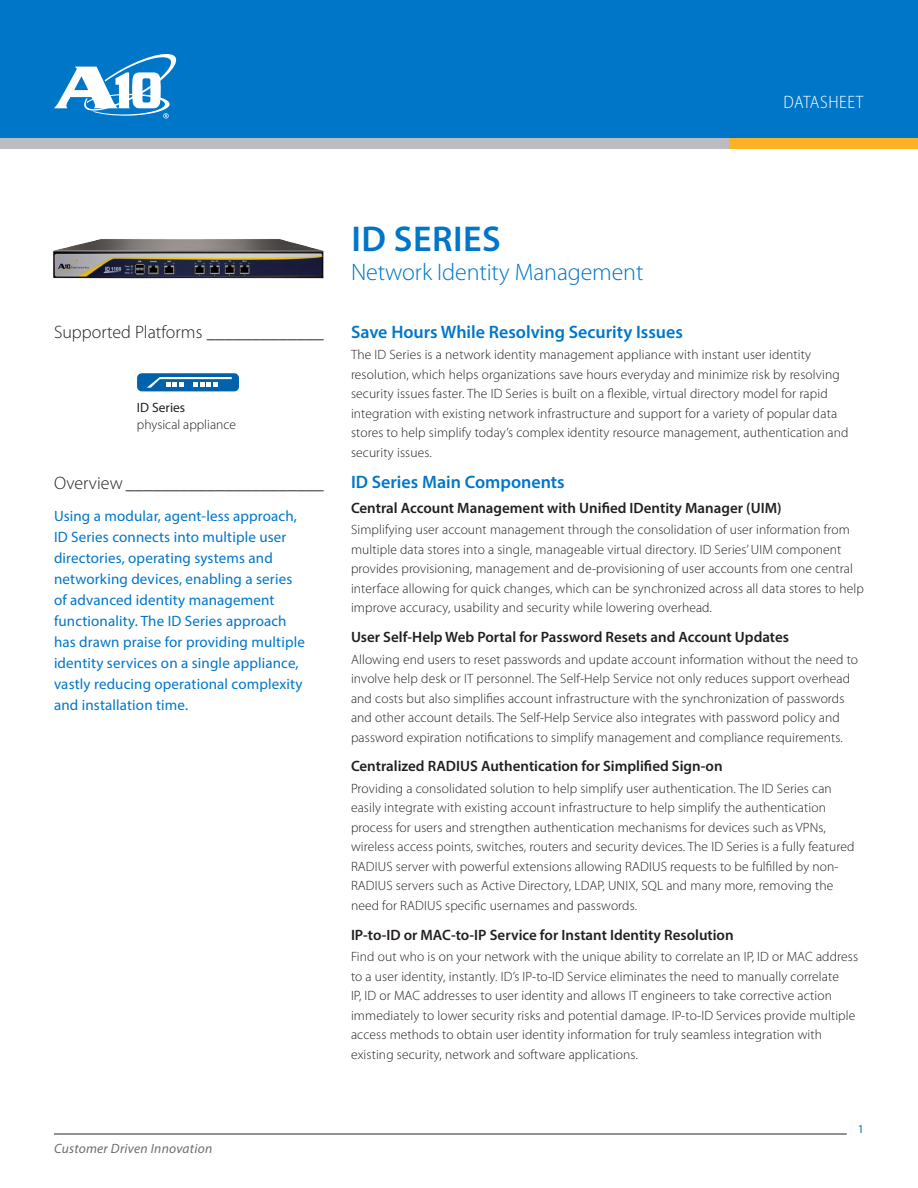
<style>
.page{position:relative;width:918px;height:1188px;background:#fff}
.page>*{position:absolute;margin:0;border:0;box-sizing:border-box;transform-origin:0 0}
.Datasheet_Title{font:600 36px "Myriad Pro";letter-spacing:.015em;color:#0076c8}
.Datasheet_subtitle{font:300 24px "Myriad Pro";letter-spacing:-.005em;color:#0076c8}
.Sidebar_heads{font:300 18px "Myriad Pro";color:#231f20}
.L1_Head{font:600 18px "Myriad Pro";color:#0076c8}
.t1{font:300 semi-condensed 18px "Myriad Pro";letter-spacing:.03em;color:#fff}
.Overview_text{font:15px/21px "Myriad Pro";letter-spacing:.01em;color:#0076c8}
.L2_Head{font:600 15px "Myriad Pro";color:#231f20}
.body_text{font:300 13.5px/19.5px "Myriad Pro";letter-spacing:.01em;color:#231f20}
.t2{font:italic 13.5px "Myriad Pro";letter-spacing:.02em;color:#6c6d70}
.t3{font:12px "Myriad Pro";color:#0076c8}
.s1{font-weight:400}
</style>
<div class="page">
<div style="left:0;top:0;width:918px;height:143px;background:#0076c8"></div>
<svg style="left:54px;top:54px;width:123px;height:64px"></svg>
<hr style="left:54px;top:1133px;width:793px;height:2px;background:#6c6d70">
<div style="left:0;top:138px;width:918px;height:10px;background:#bcbdc0"></div>
<div style="left:729px;top:138px;width:189px;height:10px;background:#feb127"></div>
<svg style="left:135px;top:371px;width:106px;height:22px"></svg>
<div style="left:137px;top:373px;width:102px;height:18px;background:#0161ab;border-radius:5px"></div>
<svg style="left:147px;top:377px;width:85px;height:11px"></svg>
<img style="left:53px;top:239px;width:271px;height:40px">
<h3 class="t1" style="left:783px;top:92px;width:82px">DATASHEET</h3>
<p class="Sidebar_heads" style="left:54px;top:322px;width:271px">Supported Platforms _____________</p>
<p class="body_text" style="left:137px;top:400px;width:100px;line-height:16.2px"><span class="s1">ID Series<br></span>physical appliance</p>
<p class="Sidebar_heads" style="left:54px;top:473px;width:271px">Overview ______________________</p>
<p class="Overview_text" style="left:54px;top:505px;width:252px">Using a modular, agent-less approach, ID Series connects into multiple user directories, operating systems and networking devices, enabling a series of advanced identity management functionality. The ID Series approach has drawn praise for providing multiple identity services on a single appliance, vastly reducing operational complexity and installation time.</p>
<p class="t2" style="left:54px;top:1140px;width:160px">Customer Driven Innovation</p>
<p class="Datasheet_Title" style="left:351px;top:216px;width:151px">ID SERIES</p>
<p class="Datasheet_subtitle" style="left:351px;top:259px;width:294px">Network Identity Management</p>
<p class="L1_Head" style="left:351px;top:320px;width:333px">Save Hours While Resolving Security Issues</p>
<p class="body_text" style="left:351px;top:345px;width:499px">The ID Series is a network identity management appliance with instant user identity resolution, which helps organizations save hours everyday and minimize risk by resolving security issues faster. The ID Series is built on a flexible, virtual directory model for rapid integration with existing network infrastructure and support for a variety of popular data stores to help simplify today’s complex identity resource management, authentication and security issues.</p>
<p class="L1_Head" style="left:351px;top:471px;width:215px">ID Series Main Components</p>
<p class="L2_Head" style="left:351px;top:498px;width:432px">Central Account Management with Unified IDentity Manager (UIM)</p>
<p class="body_text" style="left:351px;top:520px;width:514px">Simplifying user account management through the consolidation of user information from multiple data stores into a single, manageable virtual directory. ID Series’ UIM component provides provisioning, management and de-provisioning of user accounts from one central interface allowing for quick changes, which can be synchronized across all data stores to help improve accuracy, usability and security while lowering overhead.</p>
<p class="L2_Head" style="left:351px;top:627px;width:440px">User Self-Help Web Portal for Password Resets and Account Updates</p>
<p class="body_text" style="left:351px;top:650px;width:509px">Allowing end users to reset passwords and update account information without the need to involve help desk or IT personnel. The Self-Help Service not only reduces support overhead and costs but also simplifies account infrastructure with the synchronization of passwords and other account details. The Self-Help Service also integrates with password policy and password expiration notifications to simplify management and compliance requirements.</p>
<p class="L2_Head" style="left:351px;top:757px;width:373px">Centralized RADIUS Authentication for Simplified Sign-on</p>
<p class="body_text" style="left:351px;top:779px;width:505px">Providing a consolidated solution to help simplify user authentication. The ID Series can easily integrate with existing account infrastructure to help simplify the authentication process for users and strengthen authentication mechanisms for devices such as VPNs, wireless access points, switches, routers and security devices. The ID Series is a fully featured RADIUS server with powerful extensions allowing RADIUS requests to be fulfilled by non-RADIUS servers such as Active Directory, LDAP, UNIX, SQL and many more, removing the need for RADIUS specific usernames and passwords.</p>
<p class="L2_Head" style="left:351px;top:925px;width:384px">IP-to-ID or MAC-to-IP Service for Instant Identity Resolution</p>
<p class="body_text" style="left:351px;top:947px;width:509px">Find out who is on your network with the unique ability to correlate an IP, ID or MAC address to a user identity, instantly. ID’s IP-to-ID Service eliminates the need to manually correlate<br>IP, ID or MAC addresses to user identity and allows IT engineers to take corrective action immediately to lower security risks and potential damage. IP-to-ID Services provide multiple access methods to obtain user identity information for truly seamless integration with existing security, network and software applications.</p>
<p class="t3" style="left:858px;top:1122px;width:8px">1</p>
</div>
